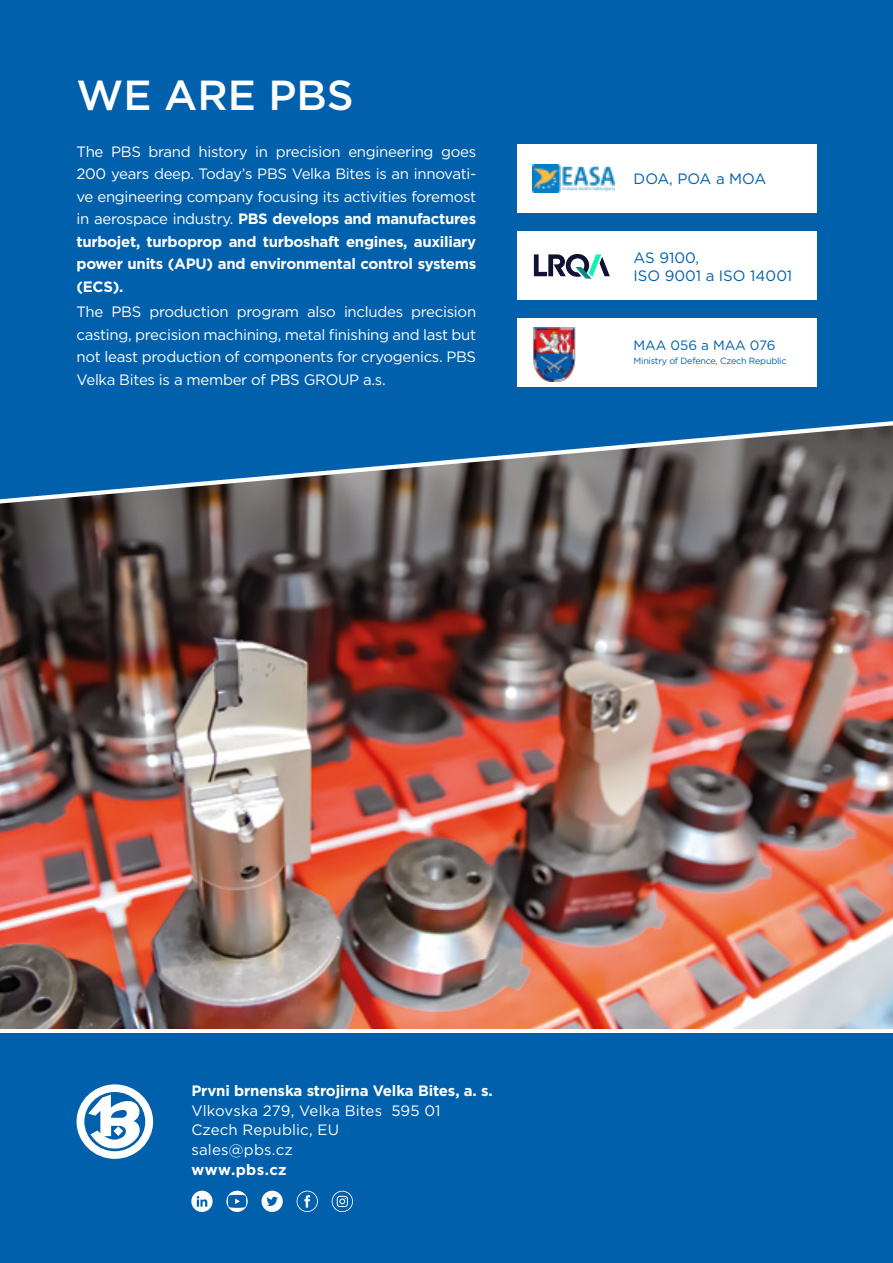
<style>
.page{position:relative;width:893px;height:1263px;background:#fff}
.page>*{position:absolute;margin:0;border:0;box-sizing:border-box;transform-origin:0 0}
.t1{font:500 42px "Gotham";color:#fff}
.t2{font:15px/22.5px "Gotham";letter-spacing:-.02em;color:#fff;text-align:justify}
.t3{font:15px/19.5px "Gotham";letter-spacing:.01em;color:#fff}
.t4{font:700 15px "Gotham";letter-spacing:-.01em;color:#fff}
.t5{font:15px/18px "Gotham";color:#0060ac}
.t6{font:15px "Gotham";letter-spacing:-.02em;color:#0060ac}
.t7{font:13.5px "Gotham";letter-spacing:-.01em;color:#0060ac}
.t8{font:9px "Gotham";letter-spacing:-.025em;color:#0060ac}
.s1{font-weight:700}
</style>
<div class="page">
<img style="left:0;top:503px;width:893px;height:526px">
<div style="left:0;top:0;width:893px;height:421px;background:#0060ac"></div>
<div style="left:517px;top:145px;width:299px;height:68px;background:#fff"></div>
<img style="left:533px;top:165px;width:82px;height:27px">
<svg style="left:0;top:421px;width:893px;height:82px"></svg>
<div style="left:0;top:1033px;width:893px;height:230px;background:#0060ac"></div>
<div style="left:517px;top:231px;width:299px;height:68px;background:#fff"></div>
<svg style="left:534px;top:254px;width:76px;height:25px"></svg>
<svg style="left:77px;top:1084px;width:76px;height:75px"></svg>
<svg style="left:297px;top:1191px;width:21px;height:21px"></svg>
<svg style="left:191px;top:1191px;width:22px;height:21px"></svg>
<svg style="left:226px;top:1191px;width:22px;height:21px"></svg>
<svg style="left:261px;top:1191px;width:22px;height:21px"></svg>
<svg style="left:332px;top:1191px;width:21px;height:21px"></svg>
<div style="left:517px;top:318px;width:299px;height:68px;background:#fff"></div>
<img style="left:533px;top:327px;width:43px;height:55px">
<h1 class="t1" style="left:77px;top:68px;width:279px">WE ARE PBS</h1>
<p class="t2" style="left:77px;top:140px;width:401px">The PBS brand history in precision engineering goes 200 years deep. Today’s PBS Velka Bites is an innovati&shy;ve engineering company focusing its activities foremost in aerospace industry. <span class="s1">PBS develops and manufactures turbojet, turboprop and turboshaft engines, auxiliary power units (APU) and environmental control systems (ECS).</span></p>
<p class="t2" style="left:77px;top:300px;width:401px">The PBS production program also includes precision casting, precision machining, metal finishing and last but not least production of components for cryogenics. PBS Velka Bites is a member of PBS GROUP a.s.</p>
<p class="t6" style="left:634px;top:169px;width:134px">DOA, POA a MOA</p>
<p class="t5" style="left:634px;top:248px;width:160px">AS 9100,<br>ISO 9001 a ISO 14001</p>
<p class="t7" style="left:634px;top:337px;width:143px">MAA 056 a MAA 076</p>
<p class="t8" style="left:634px;top:355px;width:154px">Ministry of Defence, Czech Republic</p>
<p class="t4" style="left:191px;top:1081px;width:303px">Prvni brnenska strojirna Velka Bites, a. s.</p>
<p class="t3" style="left:191px;top:1100px;width:251px">Vlkovska 279, Velka Bites 595 01<br>Czech Republic, EU sales@pbs.cz</p>
<p class="t4" style="left:191px;top:1160px;width:97px">www.pbs.cz</p>
</div>
